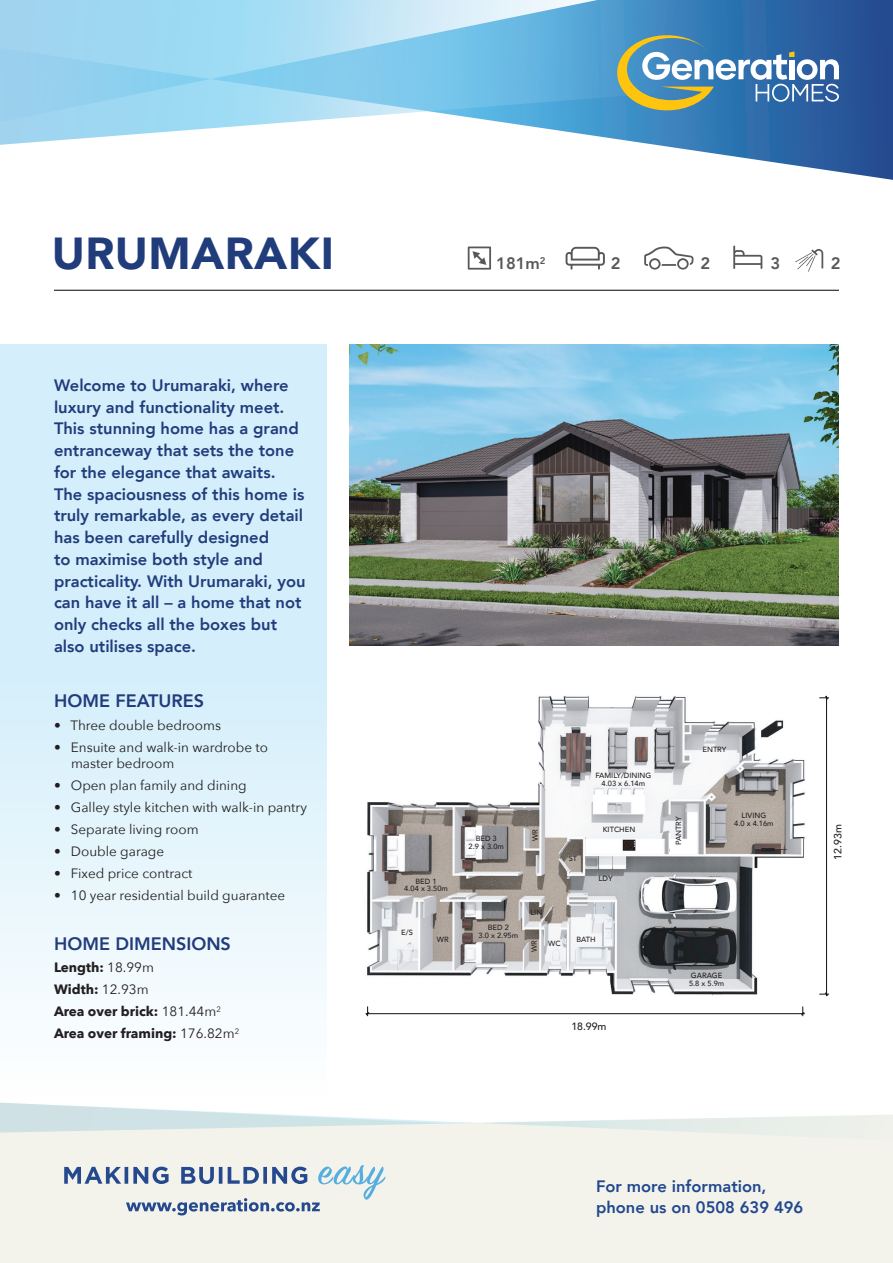
<style>
.page{position:relative;width:893px;height:1263px;background:#fff}
.page>*{position:absolute;margin:0;border:0;box-sizing:border-box;transform-origin:0 0}
.t1{font:900 44.7px "Avenir";letter-spacing:.01em;color:#213c7b}
.t2{font:800 18px "Avenir";color:#213c7b}
.t3{font:800 16.5px/21.8px "Avenir";color:#213c7b}
.t4{font:800 16.5px/21px "Avenir";color:#21488f}
.t5{font:800 16.5px "Avenir";color:#57585a}
.t6{font:13.5px/15.8px "Avenir Next";color:#231f20}
.t7{font:700 13.5px/22.2px "Avenir Next";color:#231f20}
.t8{font:500 10.5px "Avenir";color:#231f20}
.t9{font:500 7.5px/7.5px "Avenir";color:#231f20;text-align:center}
.s1{font-weight:400}
</style>
<div class="page">
<svg style="left:664px;top:146px;width:229px;height:34px"></svg>
<svg style="left:0;top:0;width:893px;height:146px;background:#87bee0"></svg>
<div style="left:0;top:1144px;width:893px;height:106px;background:#f3f3eb"></div>
<svg style="left:0;top:1102px;width:893px;height:42px"></svg>
<svg style="left:64px;top:1165px;width:321px;height:50px;background:#c8d2d9"></svg>
<div style="left:0;top:1250px;width:893px;height:13px;background:#f3f3eb"></div>
<div style="left:0;top:344px;width:326px;height:753px;background:linear-gradient(to bottom,#caebfa,#f6fbfe)"></div>
<svg style="left:468px;top:247px;width:23px;height:23px"></svg>
<svg style="left:733px;top:246px;width:29px;height:23px"></svg>
<svg style="left:795px;top:249px;width:28px;height:23px"></svg>
<svg style="left:644px;top:247px;width:50px;height:23px"></svg>
<svg style="left:566px;top:247px;width:39px;height:23px"></svg>
<img style="left:365px;top:695px;width:465px;height:322px">
<hr style="left:368px;top:1013px;width:435px;height:1px;background:#0f1011">
<svg style="left:366px;top:1007px;width:3px;height:9px"></svg>
<svg style="left:801px;top:1007px;width:3px;height:9px"></svg>
<hr style="left:826px;top:698px;width:1px;height:296px;background:#0f1011">
<svg style="left:820px;top:993px;width:9px;height:3px"></svg>
<svg style="left:820px;top:696px;width:9px;height:3px"></svg>
<img style="left:350px;top:344px;width:489px;height:302px">
<svg style="left:617px;top:35px;width:222px;height:75px;background:#6792ad"></svg>
<hr style="left:54px;top:290px;width:785px;height:1px;background:#231f20">
<h1 class="t1" style="left:52px;top:215px;width:284px">URUMARAKI</h1>
<p class="t3" style="left:54px;top:374px;width:253px">Welcome to Urumaraki, where luxury and functionality meet.<br>This stunning home has a grand entranceway that sets the tone for the elegance that awaits.<br>The spaciousness of this home is truly remarkable, as every detail has been carefully designed<br>to maximise both style and practicality. With Urumaraki, you can have it all – a home that not only checks all the boxes but also utilises space.</p>
<p class="t2" style="left:54px;top:687px;width:151px">HOME FEATURES</p>
<p class="t6" style="left:54px;top:716px;width:169px">• Three double bedrooms</p>
<p class="t6" style="left:71px;top:738px;width:199px;text-indent:-17px">• Ensuite and walk-in wardrobe to master bedroom</p>
<p class="t6" style="left:54px;top:776px;width:194px">• Open plan family and dining</p>
<p class="t6" style="left:54px;top:799px;width:255px">• Galley style kitchen with walk-in pantry</p>
<p class="t6" style="left:54px;top:821px;width:146px">• Separate living room</p>
<p class="t6" style="left:54px;top:843px;width:112px">• Double garage</p>
<p class="t6" style="left:54px;top:865px;width:140px">• Fixed price contract</p>
<p class="t6" style="left:54px;top:887px;width:233px">• 10 year residential build guarantee</p>
<p class="t2" style="left:54px;top:929px;width:178px">HOME DIMENSIONS</p>
<p class="t7" style="left:54px;top:956px;width:187px">Length: <span class="s1">18.99m<br></span>Width: <span class="s1">12.93m<br></span>Area over brick: <span class="s1">181.44m</span><sup>2<br></sup>Area over framing: <span class="s1">176.82m</span><sup>2</sup></p>
<p class="t5" style="left:496px;top:250px;width:51px">181m<sup>2</sup></p>
<p class="t5" style="left:611px;top:250px;width:11px">2</p>
<p class="t5" style="left:700px;top:250px;width:11px">2</p>
<p class="t5" style="left:770px;top:250px;width:11px">3</p>
<p class="t5" style="left:831px;top:250px;width:11px">2</p>
<p class="t9" style="left:404px;top:877px;width:45px">BED 1<br>4.04 x 3.50m</p>
<p class="t9" style="left:401px;top:928px;width:13px">E/S</p>
<p class="t9" style="left:437px;top:935px;width:13px">WR</p>
<p class="t9" style="left:595px;top:771px;width:58px">FAMILY/DINING<br>4.03 x 6.14m</p>
<p class="t9" style="left:469px;top:835px;width:37px">BED 3<br>2.9 x 3.0m</p>
<p class="t9" style="left:479px;top:923px;width:41px">BED 2<br>3.0 x 2.95m</p>
<p class="t9" style="left:531px;top:841px;width:13px;rotate:-90deg">WR</p>
<p class="t9" style="left:569px;top:854px;width:10px">ST</p>
<p class="t9" style="left:603px;top:825px;width:34px">KITCHEN</p>
<p class="t9" style="left:599px;top:874px;width:16px">LDY</p>
<p class="t9" style="left:530px;top:909px;width:13px">LIN</p>
<p class="t9" style="left:530px;top:952px;width:13px;rotate:-90deg">WR</p>
<p class="t9" style="left:548px;top:939px;width:14px">WC</p>
<p class="t9" style="left:576px;top:935px;width:21px">BATH</p>
<p class="t8" style="left:571px;top:1017px;width:37px">18.99m</p>
<p class="t9" style="left:702px;top:745px;width:25px">ENTRY</p>
<p class="t9" style="left:674px;top:845px;width:30px;rotate:-90deg">PANTRY</p>
<p class="t9" style="left:734px;top:811px;width:41px">LIVING<br>4.0 x 4.16m</p>
<p class="t9" style="left:689px;top:971px;width:37px;text-align:left">GARAGE<br>5.8 x 5.9m</p>
<p class="t8" style="left:829px;top:859px;width:37px;rotate:-90deg">12.93m</p>
<p class="t4" style="left:596px;top:1176px;width:209px">For more information, phone us on 0508 639 496</p>
</div>
